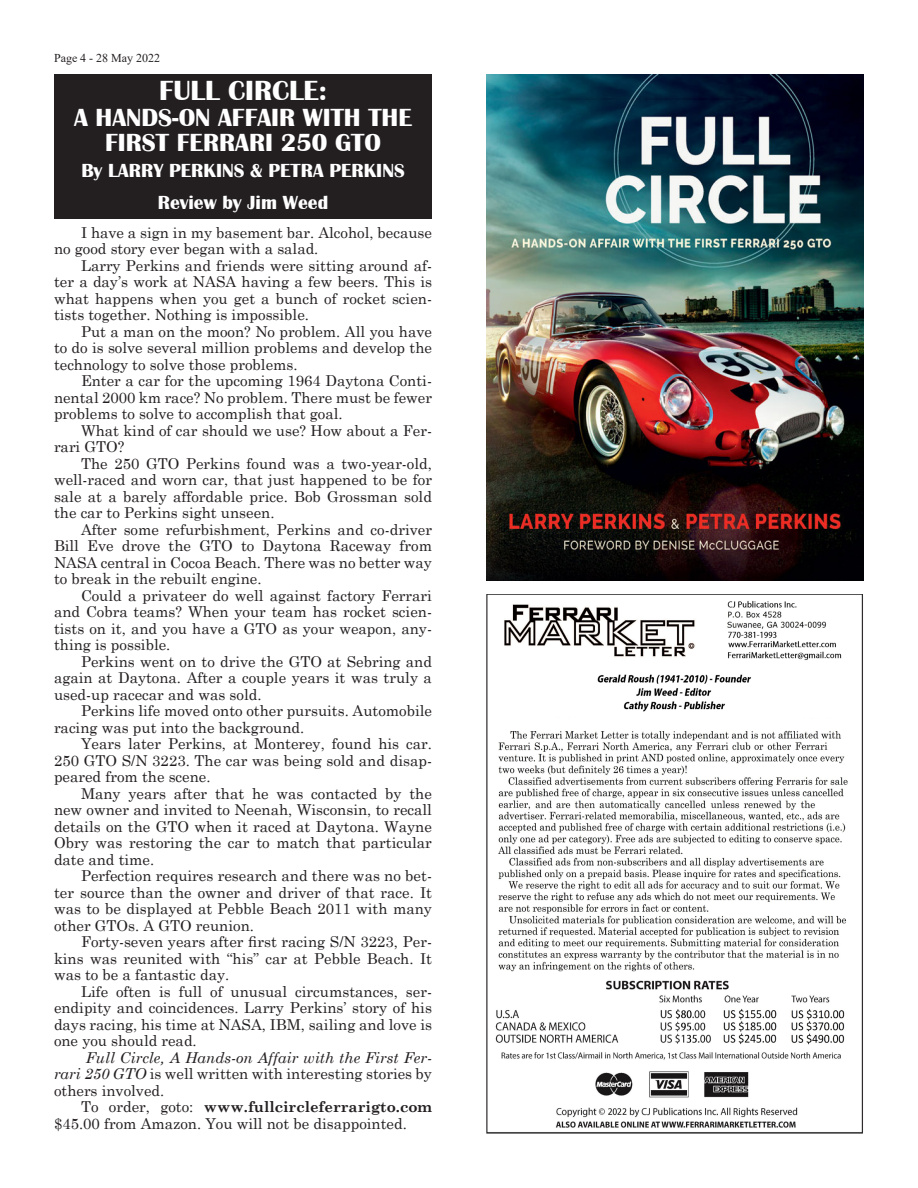
<style>
.page{position:relative;width:918px;height:1188px;background:#fff}
.page>*{position:absolute;margin:0;border:0;box-sizing:border-box;transform-origin:0 0}
.t1{font:700 28.5px "Britannic";color:#fff}
.t2{font:700 25.5px/25.5px "Britannic";color:#fff;text-align:center}
.t3{font:700 19.5px "Britannic";color:#fff}
.t4{font:15px/16.5px "Century Schoolbook";color:#231f20;text-align:justify}
.t5{font:italic 15px/16.5px "Century Schoolbook";color:#231f20;text-align:justify}
.t6{font:12px "Times New Roman";color:#231f20}
.s1{font-style:normal}
.s2{font-weight:700}
</style>
<div class="page">
<div style="left:54px;top:74px;width:378px;height:145px;background:#231f20"></div>
<img style="left:486px;top:74px;width:378px;height:506px">
<img style="left:486px;top:594px;width:377px;height:540px">
<p class="t6" style="left:54px;top:50px;width:108px">Page 4 - 28 May 2022</p>
<p class="t1" style="left:159px;top:75px;width:169px">FULL CIRCLE:</p>
<p class="t2" style="left:74px;top:105px;width:339px">A HANDS-ON AFFAIR WITH THE<br>FIRST FERRARI 250 GTO</p>
<p class="t3" style="left:81px;top:159px;width:325px">By LARRY PERKINS &amp; PETRA PERKINS</p>
<p class="t3" style="left:158px;top:192px;width:172px">Review by Jim Weed</p>
<p class="t4" style="left:54px;top:223px;width:379px;text-indent:27px">I have a sign in my basement bar. Alcohol, because no good story ever began with a salad.</p>
<p class="t4" style="left:54px;top:256px;width:380px;text-indent:27px">Larry Perkins and friends were sitting around af&shy;ter a day’s work at NASA having a few beers. This is what happens when you get a bunch of rocket scien&shy;tists together. Nothing is impossible.</p>
<p class="t4" style="left:54px;top:322px;width:380px;text-indent:27px">Put a man on the moon? No problem. All you have to do is solve several million problems and develop the technology to solve those problems.</p>
<p class="t4" style="left:54px;top:371px;width:380px;text-indent:27px">Enter a car for the upcoming 1964 Daytona Conti&shy;nental 2000 km race? No problem. There must be fewer problems to solve to accomplish that goal.</p>
<p class="t4" style="left:54px;top:421px;width:379px;text-indent:27px">What kind of car should we use? How about a Fer&shy;rari GTO?</p>
<p class="t4" style="left:54px;top:454px;width:380px;text-indent:27px">The 250 GTO Perkins found was a two-year-old, well-raced and worn car, that just happened to be for sale at a barely affordable price. Bob Grossman sold the car to Perkins sight unseen.</p>
<p class="t4" style="left:54px;top:520px;width:380px;text-indent:27px">After some refurbishment, Perkins and co-driver Bill Eve drove the GTO to Daytona Raceway from NASA central in Cocoa Beach. There was no better way to break in the rebuilt engine.</p>
<p class="t4" style="left:54px;top:586px;width:380px;text-indent:27px">Could a privateer do well against factory Ferrari and Cobra teams? When your team has rocket scien&shy;tists on it, and you have a GTO as your weapon, any&shy;thing is possible.</p>
<p class="t4" style="left:54px;top:652px;width:380px;text-indent:27px">Perkins went on to drive the GTO at Sebring and again at Daytona. After a couple years it was truly a used-up racecar and was sold.</p>
<p class="t4" style="left:54px;top:701px;width:379px;text-indent:27px">Perkins life moved onto other pursuits. Automobile racing was put into the background.</p>
<p class="t4" style="left:54px;top:734px;width:380px;text-indent:27px">Years later Perkins, at Monterey, found his car.<br>250 GTO S/N 3223. The car was being sold and disap&shy;peared from the scene.</p>
<p class="t4" style="left:54px;top:784px;width:380px;text-indent:27px">Many years after that he was contacted by the new owner and invited to Neenah, Wisconsin, to recall details on the GTO when it raced at Daytona. Wayne Obry was restoring the car to match that particular date and time.</p>
<p class="t4" style="left:54px;top:866px;width:380px;text-indent:27px">Perfection requires research and there was no bet&shy;ter source than the owner and driver of that race. It was to be displayed at Pebble Beach 2011 with many other GTOs. A GTO reunion.</p>
<p class="t4" style="left:54px;top:932px;width:379px;text-indent:27px">Forty-seven years after first racing S/N 3223, Per&shy;kins was reunited with “his” car at Pebble Beach. It was to be a fantastic day.</p>
<p class="t4" style="left:54px;top:982px;width:380px;text-indent:27px">Life often is full of unusual circumstances, ser&shy;endipity and coincidences. Larry Perkins’ story of his days racing, his time at NASA, IBM, sailing and love is one you should read.</p>
<p class="t5" style="left:54px;top:1049px;width:380px;text-indent:32px">Full Circle, A Hands-on Affair with the First Fer&shy;rari 250 GTO <span class="s1">is well written with interesting stories by others involved.</span></p>
<p class="t4" style="left:54px;top:1097px;width:379px;text-indent:27px">To order, goto: <span class="s2">www.fullcircleferrarigto.com </span>$45.00 from Amazon. You will not be disappointed.</p>
</div>
